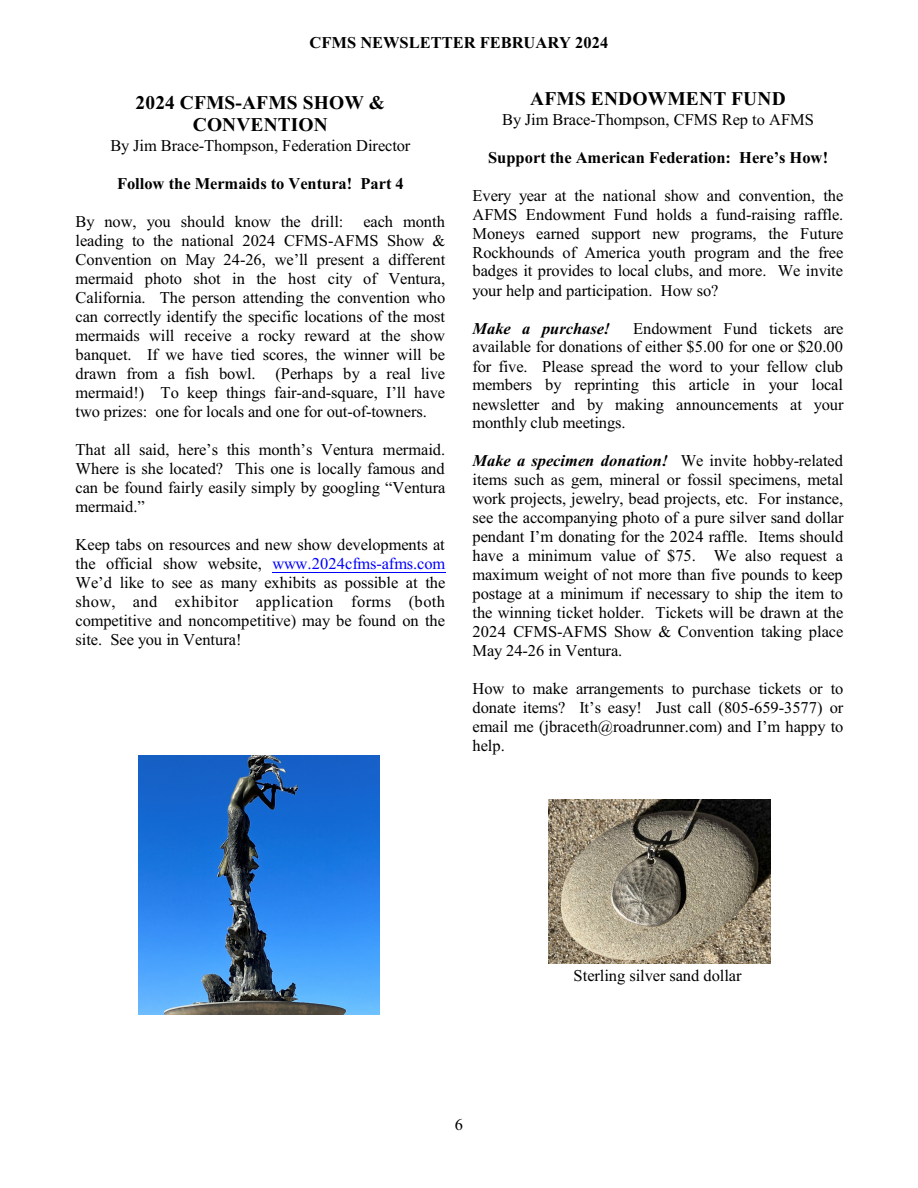
<style>
.page{position:relative;width:918px;height:1188px;background:#fff}
.page>*{position:absolute;margin:0;border:0;box-sizing:border-box;transform-origin:0 0}
.t1{font:700 19.5px/22.6px "Times New Roman";letter-spacing:.01em;color:#000;text-align:center}
.t2{font:16.5px/19px "Times New Roman";letter-spacing:-.005em;color:#000;text-align:justify}
.t3{font:700 16.5px "Times New Roman";color:#000}
.t4{font:italic 700 16.5px "Times New Roman";color:#000}
.s1{color:#00f}
.s2{font-weight:700;font-style:italic}
</style>
<div class="page">
<img style="left:139px;top:755px;width:240px;height:259px">
<img style="left:549px;top:800px;width:222px;height:164px">
<hr style="left:272px;top:572px;width:174px;height:1px;background:#00f">
<p class="t3" style="left:310px;top:37px;width:300px">CFMS NEWSLETTER FEBRUARY 2024</p>
<p class="t1" style="left:136px;top:93px;width:251px">2024 CFMS-AFMS SHOW &amp;<br>CONVENTION</p>
<p class="t2" style="left:110px;top:138px;width:302px">By Jim Brace-Thompson, Federation Director</p>
<p class="t3" style="left:117px;top:178px;width:288px">Follow the Mermaids to Ventura! Part 4</p>
<p class="t2" style="left:76px;top:214px;width:371px">By now, you should know the drill: each month leading to the national 2024 CFMS-AFMS Show &amp; Convention on May 24-26, we’ll present a different mermaid photo shot in the host city of Ventura, California. The person attending the convention who can correctly identify the specific locations of the most mermaids will receive a rocky reward at the show banquet. If we have tied scores, the winner will be drawn from a fish bowl. (Perhaps by a real live mermaid!) To keep things fair-and-square, I’ll have two prizes: one for locals and one for out-of-towners.</p>
<p class="t2" style="left:76px;top:442px;width:371px">That all said, here’s this month’s Ventura mermaid.<br>Where is she located? This one is locally famous and can be found fairly easily simply by googling “Ventura mermaid.”</p>
<p class="t2" style="left:76px;top:536px;width:371px">Keep tabs on resources and new show developments at the official show website, <span class="s1">www.2024cfms-afms.com </span>We’d like to see as many exhibits as possible at the show, and exhibitor application forms (both competitive and noncompetitive) may be found on the site. See you in Ventura!</p>
<p class="t1" style="left:530px;top:89px;width:257px">AFMS ENDOWMENT FUND</p>
<p class="t2" style="left:502px;top:111px;width:313px">By Jim Brace-Thompson, CFMS Rep to AFMS</p>
<p class="t3" style="left:488px;top:151px;width:342px">Support the American Federation: Here’s How!</p>
<p class="t2" style="left:472px;top:187px;width:373px">Every year at the national show and convention, the AFMS Endowment Fund holds a fund-raising raffle.<br>Moneys earned support new programs, the Future Rockhounds of America youth program and the free badges it provides to local clubs, and more. We invite your help and participation. How so?</p>
<p class="t4" style="left:472px;top:322px;width:139px">Make a purchase!</p>
<p class="t2" style="left:472px;top:320px;width:373px;text-indent:161px">Endowment Fund tickets are available for donations of either $5.00 for one or $20.00 for five. Please spread the word to your fellow club members by reprinting this article in your local newsletter and by making announcements at your monthly club meetings.</p>
<p class="t2" style="left:472px;top:453px;width:373px"><span class="s2">Make a specimen donation!</span> We invite hobby-related items such as gem, mineral or fossil specimens, metal work projects, jewelry, bead projects, etc. For instance, see the accompanying photo of a pure silver sand dollar pendant I’m donating for the 2024 raffle. Items should have a minimum value of $75. We also request a maximum weight of not more than five pounds to keep postage at a minimum if necessary to ship the item to the winning ticket holder. Tickets will be drawn at the 2024 CFMS-AFMS Show &amp; Convention taking place May 24-26 in Ventura.</p>
<p class="t2" style="left:472px;top:681px;width:372px">How to make arrangements to purchase tickets or to donate items? It’s easy! Just call (805-659-3577) or email me (jbraceth@roadrunner.com) and I’m happy to help.</p>
<p class="t2" style="left:455px;top:1117px;width:10px">6</p>
<p class="t2" style="left:574px;top:967px;width:170px">Sterling silver sand dollar</p>
</div>
